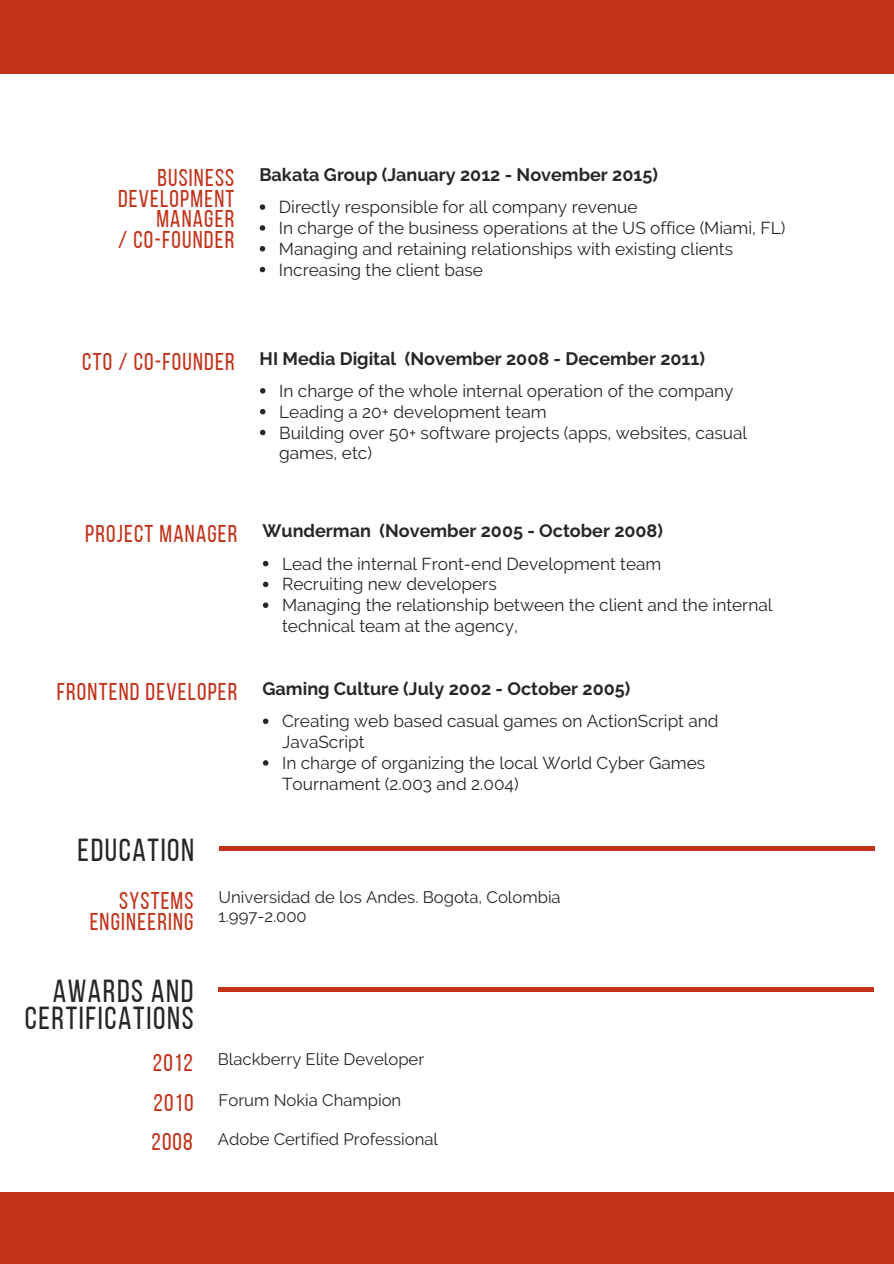
<style>
.page{position:relative;width:894px;height:1264px;background:#fff}
.page>*{position:absolute;margin:0;border:0;box-sizing:border-box;transform-origin:0 0}
.t1{font:31.8px/26.2px "Bebas Neue";letter-spacing:.05em;color:#272727;text-align:right}
.t2{font:24.3px/20.9px "Bebas Neue";letter-spacing:.05em;color:#c2331a;text-align:right}
.t3{font:700 18px "Raleway";color:#272727}
.t4{font:17.25px/20.9px "Raleway";color:#272727}
.t5{font:16.65px/19.6px "Raleway";color:#272727}
.s1{font-family:"Bebas Neue";font-weight:400;font-size:24.3px;color:#c2331a}
.s2{font-family:"Bebas Neue";font-size:24.3px;color:#c2331a}
</style>
<div class="page">
<div style="left:0;top:1192px;width:893px;height:71px;background:#c2331a"></div>
<div style="left:0;top:0;width:893px;height:73px;background:#c2331a"></div>
<svg style="left:263px;top:561px;width:5px;height:5px"></svg>
<svg style="left:263px;top:581px;width:5px;height:6px"></svg>
<svg style="left:263px;top:602px;width:5px;height:6px"></svg>
<svg style="left:263px;top:718px;width:5px;height:6px"></svg>
<svg style="left:263px;top:760px;width:5px;height:5px"></svg>
<svg style="left:260px;top:388px;width:5px;height:5px"></svg>
<svg style="left:260px;top:409px;width:5px;height:5px"></svg>
<svg style="left:260px;top:430px;width:5px;height:5px"></svg>
<hr style="left:218px;top:987px;width:655px;height:4px;background:#c2331a">
<hr style="left:218px;top:846px;width:656px;height:4px;background:#c2331a">
<svg style="left:260px;top:204px;width:5px;height:6px"></svg>
<svg style="left:260px;top:225px;width:5px;height:6px"></svg>
<svg style="left:260px;top:246px;width:5px;height:5px"></svg>
<svg style="left:260px;top:267px;width:5px;height:5px"></svg>
<h2 class="t2" style="left:118px;top:167px;width:118px">BUSINESS<br>DEVELOPMENT<br>MANAGER<br>/ CO-FOUNDER</h2>
<p class="t3" style="left:259px;top:164px;width:400px">Bakata Group (January 2012 - November 2015)</p>
<p class="t4" style="left:279px;top:196px;width:508px">Directly responsible for all company revenue<br>In charge of the business operations at the US office (Miami, FL)<br>Managing and retaining relationships with existing clients Increasing the client base</p>
<p class="t3" style="left:82px;top:348px;width:624px"><span class="s1">CTO / CO-FOUNDER</span> HI Media Digital (November 2008 - December 2011)</p>
<p class="t4" style="left:279px;top:380px;width:469px">In charge of the whole internal operation of the company Leading a 20+ development team<br>Building over 50+ software projects (apps, websites, casual games, etc)</p>
<p class="t3" style="left:85px;top:520px;width:579px"><span class="s1">PROJECT MANAGER</span> Wunderman (November 2005 - October 2008)</p>
<p class="t4" style="left:282px;top:553px;width:492px">Lead the internal Front-end Development team<br>Recruiting new developers<br>Managing the relationship between the client and the internal technical team at the agency,</p>
<p class="t3" style="left:57px;top:678px;width:575px"><span class="s1">FRONTEND DEVELOPER</span> Gaming Culture (July 2002 - October 2005)</p>
<p class="t4" style="left:282px;top:710px;width:438px">Creating web based casual games on ActionScript and JavaScript<br>In charge of organizing the local World Cyber Games Tournament (2.003 and 2.004)</p>
<h1 class="t1" style="left:78px;top:836px;width:118px">EDUCATION</h1>
<h2 class="t2" style="left:90px;top:889px;width:105px">SYSTEMS<br>ENGINEERING</h2>
<p class="t5" style="left:218px;top:887px;width:343px">Universidad de los Andes. Bogota, Colombia<br>1.997-2.000</p>
<h1 class="t1" style="left:25px;top:977px;width:170px">AWARDS AND<br>CERTIFICATIONS</h1>
<p class="t5" style="left:153px;top:1049px;width:273px"><span class="s2">2012</span> Blackberry Elite Developer</p>
<p class="t5" style="left:153px;top:1089px;width:249px"><span class="s2">2010</span> Forum Nokia Champion</p>
<p class="t5" style="left:151px;top:1128px;width:288px"><span class="s2">2008</span> Adobe Certified Professional</p>
</div>
